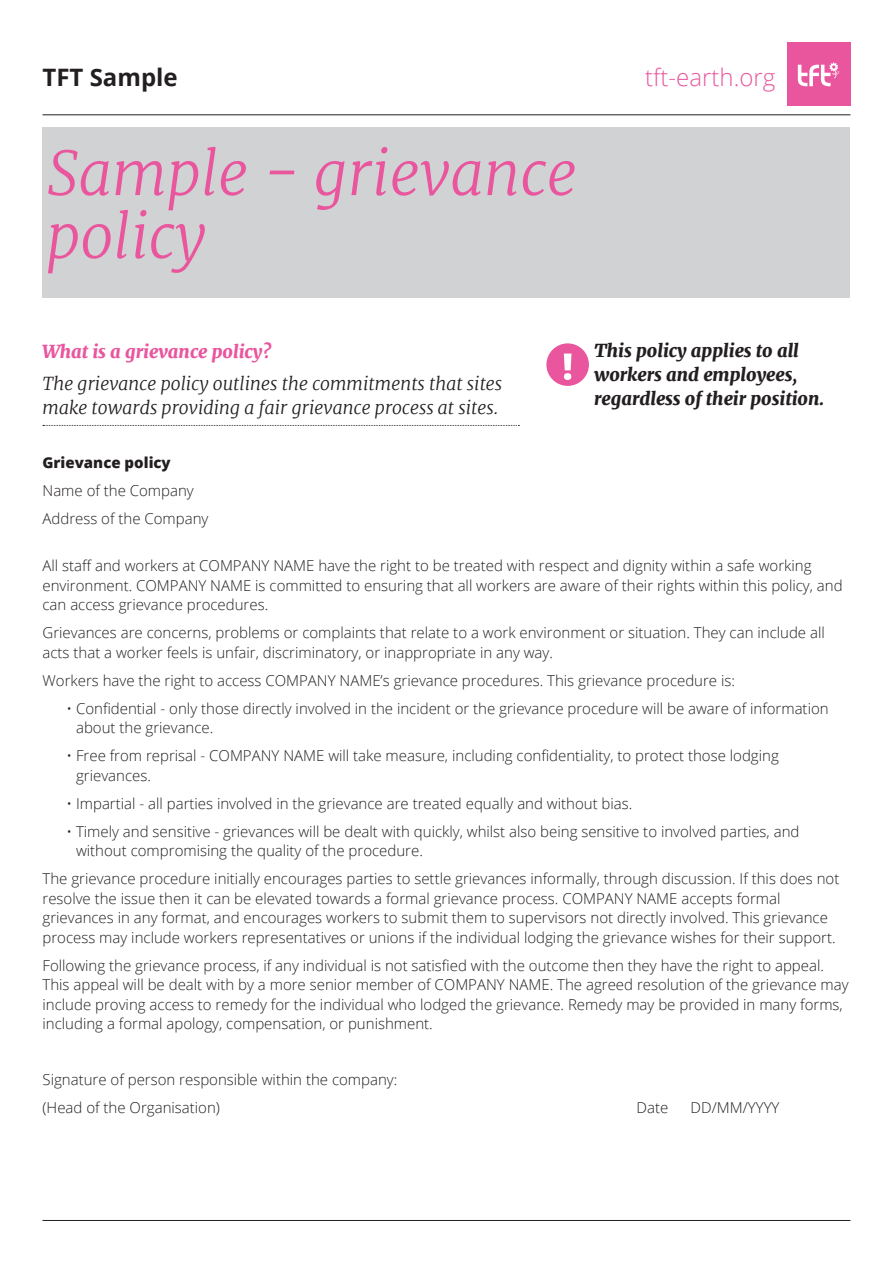
<style>
.page{position:relative;width:893px;height:1263px;background:#fff}
.page>*{position:absolute;margin:0;border:0;box-sizing:border-box;transform-origin:0 0}
.Title_Text_P1{font:italic 300 60px/63px "Merriweather";color:#ea569e}
.t1{font:300 24px "Open Sans";color:#ea569e}
.t2{font:700 24px "Open Sans";color:#231f20}
.Introduction_Text_Li{font:italic 300 18px/24px "Merriweather";color:#231f20}
.t3{font:italic 800 18px/24px "Merriweather";color:#231f20}
.Introduction_Text_Bo{font:italic 800 18px "Merriweather";color:#ea569e}
.t4{font:300 15px/19.5px "Open Sans";color:#231f20}
.t5{font:800 15px "Open Sans";color:#231f20}
</style>
<div class="page">
<hr style="left:43px;top:115px;width:807px;height:1px;background:#231f20">
<hr style="left:43px;top:1220px;width:807px;height:1px;background:#231f20">
<div style="left:787px;top:43px;width:63px;height:63px;background:#ea569e"></div>
<svg style="left:798px;top:63px;width:41px;height:23px"></svg>
<div style="left:43px;top:128px;width:807px;height:170px;background:#d1d2d4"></div>
<svg style="left:43px;top:425px;width:476px;height:1px"></svg>
<div style="left:546px;top:343px;width:43px;height:43px;background:#ea569e;border-radius:50%"></div>
<svg style="left:564px;top:354px;width:7px;height:26px"></svg>
<p class="t2" style="left:43px;top:61px;width:137px">TFT Sample</p>
<p class="t1" style="left:645px;top:61px;width:132px">tft-earth.org</p>
<p class="Title_Text_P1" style="left:47px;top:142px;width:532px">Sample - grievance policy</p>
<p class="Introduction_Text_Bo" style="left:43px;top:340px;width:230px">What is a grievance policy?</p>
<p class="Introduction_Text_Li" style="left:43px;top:372px;width:461px">The grievance policy outlines the commitments that sites make towards providing a fair grievance process at sites.</p>
<p class="t5" style="left:43px;top:451px;width:130px">Grievance policy</p>
<p class="t4" style="left:43px;top:480px;width:153px">Name of the Company</p>
<p class="t4" style="left:43px;top:508px;width:167px">Address of the Company</p>
<p class="t4" style="left:43px;top:555px;width:802px">All staff and workers at COMPANY NAME have the right to be treated with respect and dignity within a safe working environment. COMPANY NAME is committed to ensuring that all workers are aware of their rights within this policy, and can access grievance procedures.</p>
<p class="t4" style="left:43px;top:622px;width:784px">Grievances are concerns, problems or complaints that relate to a work environment or situation. They can include all acts that a worker feels is unfair, discriminatory, or inappropriate in any way.</p>
<p class="t4" style="left:43px;top:670px;width:694px">Workers have the right to access COMPANY NAME’s grievance procedures. This grievance procedure is:</p>
<p class="t4" style="left:76px;top:698px;width:754px;text-indent:-10px">• Confidential - only those directly involved in the incident or the grievance procedure will be aware of information about the grievance.</p>
<p class="t4" style="left:76px;top:745px;width:704px;text-indent:-10px">• Free from reprisal - COMPANY NAME will take measure, including confidentiality, to protect those lodging grievances.</p>
<p class="t4" style="left:67px;top:793px;width:567px">• Impartial - all parties involved in the grievance are treated equally and without bias.</p>
<p class="t4" style="left:76px;top:821px;width:725px;text-indent:-10px">• Timely and sensitive - grievances will be dealt with quickly, whilst also being sensitive to involved parties, and without compromising the quality of the procedure.</p>
<p class="t4" style="left:43px;top:868px;width:798px">The grievance procedure initially encourages parties to settle grievances informally, through discussion. If this does not resolve the issue then it can be elevated towards a formal grievance process. COMPANY NAME accepts formal grievances in any format, and encourages workers to submit them to supervisors not directly involved. This grievance process may include workers representatives or unions if the individual lodging the grievance wishes for their support.</p>
<p class="t4" style="left:43px;top:955px;width:808px">Following the grievance process, if any individual is not satisfied with the outcome then they have the right to appeal.<br>This appeal will be dealt with by a more senior member of COMPANY NAME. The agreed resolution of the grievance may include proving access to remedy for the individual who lodged the grievance. Remedy may be provided in many forms, including a formal apology, compensation, or punishment.</p>
<p class="t3" style="left:594px;top:338px;width:232px">This policy applies to all workers and employees, regardless of their position.</p>
<p class="t4" style="left:43px;top:1069px;width:356px">Signature of person responsible within the company:</p>
<p class="t4" style="left:43px;top:1097px;width:179px">(Head of the Organisation)</p>
<p class="t4" style="left:637px;top:1097px;width:33px">Date</p>
<p class="t4" style="left:691px;top:1097px;width:90px">DD/MM/YYYY</p>
</div>
